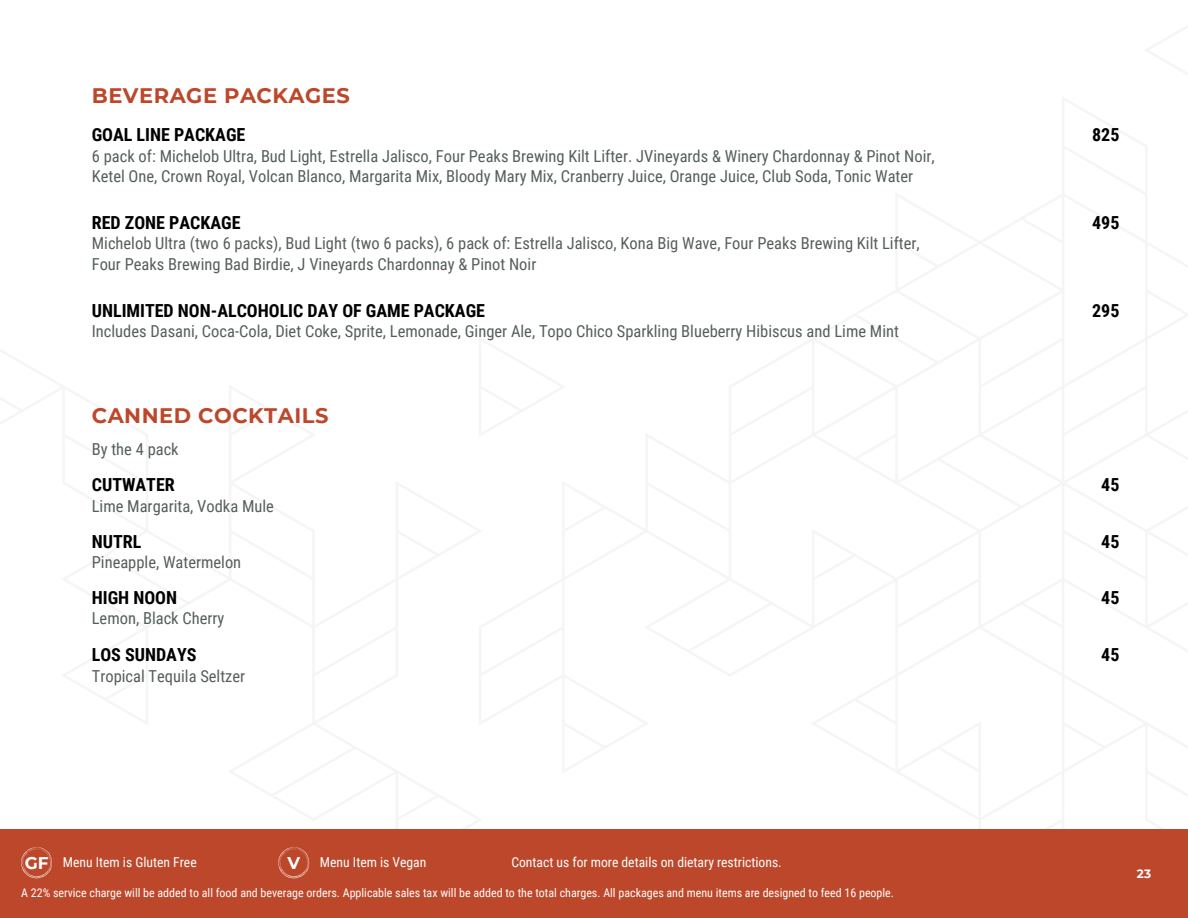
<style>
.page{position:relative;width:1188px;height:918px;background:#fff}
.page>*{position:absolute;margin:0;border:0;box-sizing:border-box;transform-origin:0 0}
.t1{font:700 21px "Montserrat";letter-spacing:.025em;color:#bd472a}
.t2{font:700 18px "Roboto Condensed";color:#000}
.t3{font:700 16.95px "Montserrat";color:#fff}
.t4{font:16.5px/20.2px "Roboto Condensed";color:#555e5d}
.t5{font:13.65px "Roboto Condensed";color:#fff}
.t6{font:12px "Roboto Condensed";color:#fff}
.t7{font:700 12px "Montserrat";color:#fff}
</style>
<div class="page">
<div style="left:0;top:829px;width:1188px;height:89px;background:#bd472a"></div>
<h2 class="t1" style="left:92px;top:83px;width:260px">BEVERAGE PACKAGES</h2>
<h2 class="t2" style="left:92px;top:125px;width:155px">GOAL LINE PACKAGE</h2>
<h3 class="t2" style="left:1092px;top:125px;width:29px">825</h3>
<h2 class="t4" style="left:92px;top:146px;width:844px">6 pack of: Michelob Ultra, Bud Light, Estrella Jalisco, Four Peaks Brewing Kilt Lifter. JVineyards &amp; Winery Chardonnay &amp; Pinot Noir,<br>Ketel One, Crown Royal, Volcan Blanco, Margarita Mix, Bloody Mary Mix, Cranberry Juice, Orange Juice, Club Soda, Tonic Water</h2>
<h3 class="t2" style="left:92px;top:212px;width:150px">RED ZONE PACKAGE</h3>
<h2 class="t2" style="left:1092px;top:212px;width:29px">495</h2>
<p class="t4" style="left:92px;top:234px;width:829px">Michelob Ultra (two 6 packs), Bud Light (two 6 packs), 6 pack of: Estrella Jalisco, Kona Big Wave, Four Peaks Brewing Kilt Lifter,<br>Four Peaks Brewing Bad Birdie, J Vineyards Chardonnay &amp; Pinot Noir</p>
<h3 class="t2" style="left:92px;top:300px;width:395px">UNLIMITED NON-ALCOHOLIC DAY OF GAME PACKAGE</h3>
<h2 class="t2" style="left:1092px;top:300px;width:29px">295</h2>
<p class="t4" style="left:92px;top:322px;width:809px">Includes Dasani, Coca-Cola, Diet Coke, Sprite, Lemonade, Ginger Ale, Topo Chico Sparkling Blueberry Hibiscus and Lime Mint</p>
<h3 class="t1" style="left:92px;top:402px;width:238px">CANNED COCKTAILS</h3>
<h4 class="t4" style="left:92px;top:439px;width:88px">By the 4 pack</h4>
<h3 class="t2" style="left:92px;top:475px;width:85px">CUTWATER</h3>
<h2 class="t2" style="left:1101px;top:475px;width:20px">45</h2>
<h1 class="t4" style="left:92px;top:496px;width:184px">Lime Margarita, Vodka Mule</h1>
<h3 class="t2" style="left:92px;top:531px;width:51px">NUTRL</h3>
<h2 class="t2" style="left:1101px;top:531px;width:20px">45</h2>
<p class="t4" style="left:92px;top:552px;width:151px">Pineapple, Watermelon</p>
<h3 class="t2" style="left:92px;top:587px;width:87px">HIGH NOON</h3>
<p class="t2" style="left:1101px;top:587px;width:20px">45</p>
<p class="t4" style="left:92px;top:608px;width:134px">Lemon, Black Cherry</p>
<h4 class="t2" style="left:92px;top:645px;width:106px">LOS SUNDAYS</h4>
<p class="t2" style="left:1101px;top:645px;width:20px">45</p>
<h2 class="t4" style="left:92px;top:666px;width:155px">Tropical Tequila Seltzer</h2>
<h2 class="t3" style="left:25px;top:852px;width:25px">GF</h2>
<h2 class="t5" style="left:63px;top:854px;width:135px">Menu Item is Gluten Free</h2>
<h1 class="t3" style="left:288px;top:852px;width:14px">V</h1>
<p class="t5" style="left:320px;top:854px;width:108px">Menu Item is Vegan</p>
<h3 class="t5" style="left:511px;top:854px;width:272px">Contact us for more details on dietary restrictions.</h3>
<h2 class="t6" style="left:21px;top:885px;width:874px">A 22% service charge will be added to all food and beverage orders. Applicable sales tax will be added to the total charges. All packages and menu items are designed to feed 16 people.</h2>
<p class="t7" style="left:1137px;top:866px;width:16px">23</p>
</div>
